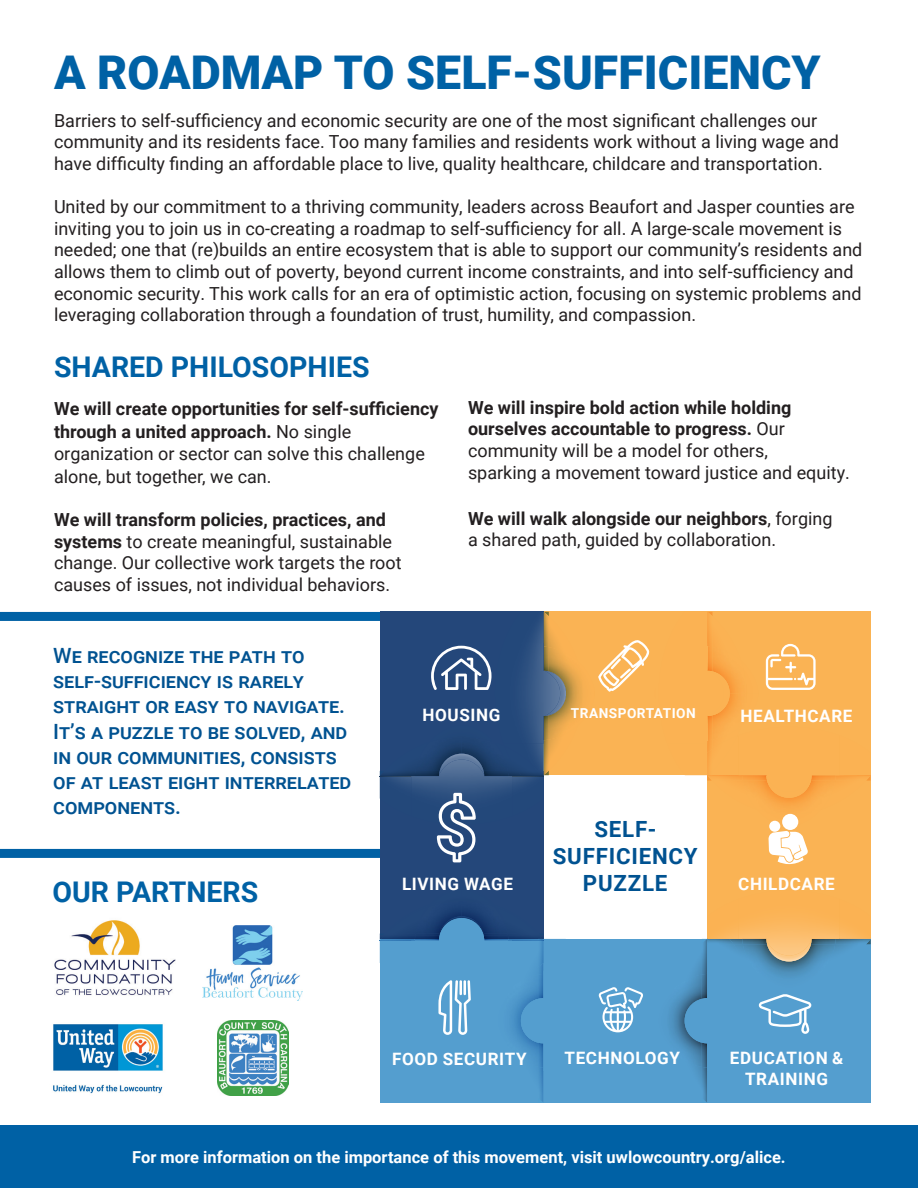
<style>
.page{position:relative;width:918px;height:1188px;background:#fff}
.page>*{position:absolute;margin:0;border:0;box-sizing:border-box;transform-origin:0 0}
.t1{font:900 46.5px "Roboto";color:#0061a5}
.t2{font:700 28.5px "Roboto";color:#0061a5}
.t3{font:700 22.35px "Roboto";letter-spacing:.035em;color:#005291}
.t4{font:500 21px/25.2px "Roboto";color:#005291}
.t5{font:18px/21.6px "Roboto";color:#231f20}
.t6{font:700 18px/21.6px "Roboto";color:#231f20}
.t7{font:700 17.1px/20.5px "Roboto";letter-spacing:.035em;color:#fff;text-align:center}
.t8{font:700 16.5px "Roboto";color:#fff}
.t9{font:700 13.65px "Roboto";letter-spacing:.035em;color:#fff}
.s1{font-weight:700}
.s2{font-weight:400}
</style>
<div class="page">
<div style="left:0;top:612px;width:392px;height:9px;background:#0061a5"></div>
<div style="left:0;top:849px;width:392px;height:9px;background:#0061a5"></div>
<div style="left:380px;top:775px;width:163px;height:164px;background:#24477a"></div>
<div style="left:380px;top:939px;width:163px;height:164px;background:#549ecf"></div>
<div style="left:543px;top:939px;width:164px;height:164px;background:#549ecf"></div>
<div style="left:707px;top:939px;width:164px;height:164px;background:#549ecf"></div>
<div style="left:707px;top:775px;width:164px;height:164px;background:#fab354"></div>
<div style="left:707px;top:612px;width:164px;height:163px;background:#fab354"></div>
<div style="left:543px;top:612px;width:164px;height:163px;background:#fab354"></div>
<div style="left:380px;top:612px;width:163px;height:163px;background:#24477a"></div>
<img style="left:698px;top:961px;width:4px;height:9px">
<img style="left:702px;top:944px;width:5px;height:26px">
<img style="left:697px;top:1071px;width:5px;height:9px">
<img style="left:702px;top:1071px;width:5px;height:31px">
<img style="left:669px;top:992px;width:16px;height:58px">
<img style="left:839px;top:940px;width:32px;height:4px">
<img style="left:707px;top:931px;width:32px;height:8px">
<img style="left:734px;top:940px;width:5px;height:4px">
<img style="left:712px;top:940px;width:22px;height:4px">
<img style="left:760px;top:961px;width:65px;height:9px">
<svg style="left:704px;top:939px;width:8px;height:5px"></svg>
<img style="left:707px;top:939px;width:35px;height:1px">
<img style="left:839px;top:931px;width:32px;height:8px">
<img style="left:739px;top:923px;width:100px;height:38px">
<img style="left:766px;top:940px;width:46px;height:21px">
<img style="left:770px;top:815px;width:29px;height:11px">
<img style="left:768px;top:798px;width:42px;height:17px">
<img style="left:708px;top:612px;width:5px;height:27px">
<img style="left:707px;top:612px;width:1px;height:35px">
<img style="left:544px;top:612px;width:5px;height:31px">
<img style="left:544px;top:744px;width:5px;height:27px">
<img style="left:566px;top:659px;width:16px;height:68px">
<img style="left:533px;top:619px;width:10px;height:24px">
<img style="left:543px;top:612px;width:1px;height:35px">
<img style="left:534px;top:744px;width:9px;height:24px">
<img style="left:543px;top:740px;width:1px;height:31px">
<img style="left:534px;top:746px;width:5px;height:22px">
<img style="left:438px;top:744px;width:47px;height:10px">
<img style="left:390px;top:777px;width:21px;height:8px">
<img style="left:380px;top:776px;width:35px;height:1px">
<img style="left:512px;top:777px;width:21px;height:8px">
<svg style="left:539px;top:771px;width:10px;height:6px"></svg>
<img style="left:508px;top:776px;width:35px;height:1px">
<img style="left:54px;top:920px;width:122px;height:75px">
<img style="left:53px;top:1024px;width:110px;height:70px">
<img style="left:218px;top:1020px;width:71px;height:76px">
<img style="left:202px;top:926px;width:100px;height:75px">
<div style="left:0;top:1126px;width:918px;height:62px;background:#0061a5"></div>
<svg style="left:411px;top:754px;width:101px;height:108px"></svg>
<svg style="left:431px;top:643px;width:135px;height:101px"></svg>
<svg style="left:598px;top:639px;width:241px;height:159px"></svg>
<div style="left:782px;top:814px;width:16px;height:16px;background:#fff;border-radius:50%"></div>
<div style="left:769px;top:821px;width:11px;height:11px;background:#fff;border-radius:50%"></div>
<svg style="left:768px;top:831px;width:40px;height:33px"></svg>
<svg style="left:685px;top:970px;width:126px;height:101px"></svg>
<svg style="left:411px;top:916px;width:232px;height:155px"></svg>
<p class="t1" style="left:54px;top:40px;width:768px">A ROADMAP TO SELF-SUFFICIENCY</p>
<p class="t5" style="left:54px;top:109px;width:786px">Barriers to self-sufficiency and economic security are one of the most significant challenges our community and its residents face. Too many families and residents work without a living wage and have difficulty finding an affordable place to live, quality healthcare, childcare and transportation.</p>
<p class="t5" style="left:54px;top:195px;width:810px">United by our commitment to a thriving community, leaders across Beaufort and Jasper counties are inviting you to join us in co-creating a roadmap to self-sufficiency for all. A large-scale movement is needed; one that (re)builds an entire ecosystem that is able to support our community’s residents and allows them to climb out of poverty, beyond current income constraints, and into self-sufficiency and economic security. This work calls for an era of optimistic action, focusing on systemic problems and leveraging collaboration through a foundation of trust, humility, and compassion.</p>
<p class="t2" style="left:54px;top:347px;width:317px">SHARED PHILOSOPHIES</p>
<p class="t5" style="left:54px;top:397px;width:386px;line-height:22.5px"><span class="s1">We will create opportunities for self-sufficiency through a united approach.</span> No single organization or sector can solve this challenge alone, but together, we can.</p>
<p class="t5" style="left:54px;top:508px;width:349px"><span class="s1">We will transform policies, practices, and systems</span> to create meaningful, sustainable change. Our collective work targets the root causes of issues, not individual behaviors.</p>
<p class="t6" style="left:468px;top:396px;width:325px">We will inspire bold action while holding ourselves accountable to progress. <span class="s2">Our community will be a model for others,</span></p>
<p class="t5" style="left:468px;top:461px;width:383px">sparking a movement toward justice and equity.</p>
<p class="t6" style="left:468px;top:507px;width:366px">We will walk alongside our neighbors<span class="s2">, forging</span></p>
<p class="t5" style="left:468px;top:529px;width:310px">a shared path, guided by collaboration.</p>
<p class="t4" style="left:53px;top:642px;width:300px">We recognize the path to self-sufficiency is rarely straight or easy to navigate.<br>It’s a puzzle to be solved, and in our communities, consists of at least eight interrelated components.</p>
<p class="t7" style="left:423px;top:704px;width:79px">HOUSING</p>
<p class="t9" style="left:571px;top:704px;width:126px">TRANSPORTATION</p>
<p class="t7" style="left:741px;top:705px;width:113px">HEALTHCARE</p>
<p class="t2" style="left:52px;top:872px;width:207px">OUR PARTNERS</p>
<p class="t7" style="left:402px;top:873px;width:113px">LIVING WAGE</p>
<p class="t3" style="left:594px;top:814px;width:63px">SELF-</p>
<p class="t3" style="left:553px;top:840px;width:146px">SUFFICIENCY</p>
<p class="t3" style="left:583px;top:867px;width:86px">PUZZLE</p>
<p class="t7" style="left:738px;top:873px;width:98px">CHILDCARE</p>
<p class="t7" style="left:392px;top:1048px;width:136px">FOOD SECURITY</p>
<p class="t7" style="left:565px;top:1047px;width:117px">TECHNOLOGY</p>
<p class="t7" style="left:730px;top:1047px;width:115px">EDUCATION &amp;<br>TRAINING</p>
<p class="t8" style="left:132px;top:1145px;width:655px">For more information on the importance of this movement, visit uwlowcountry.org/alice.</p>
</div>
